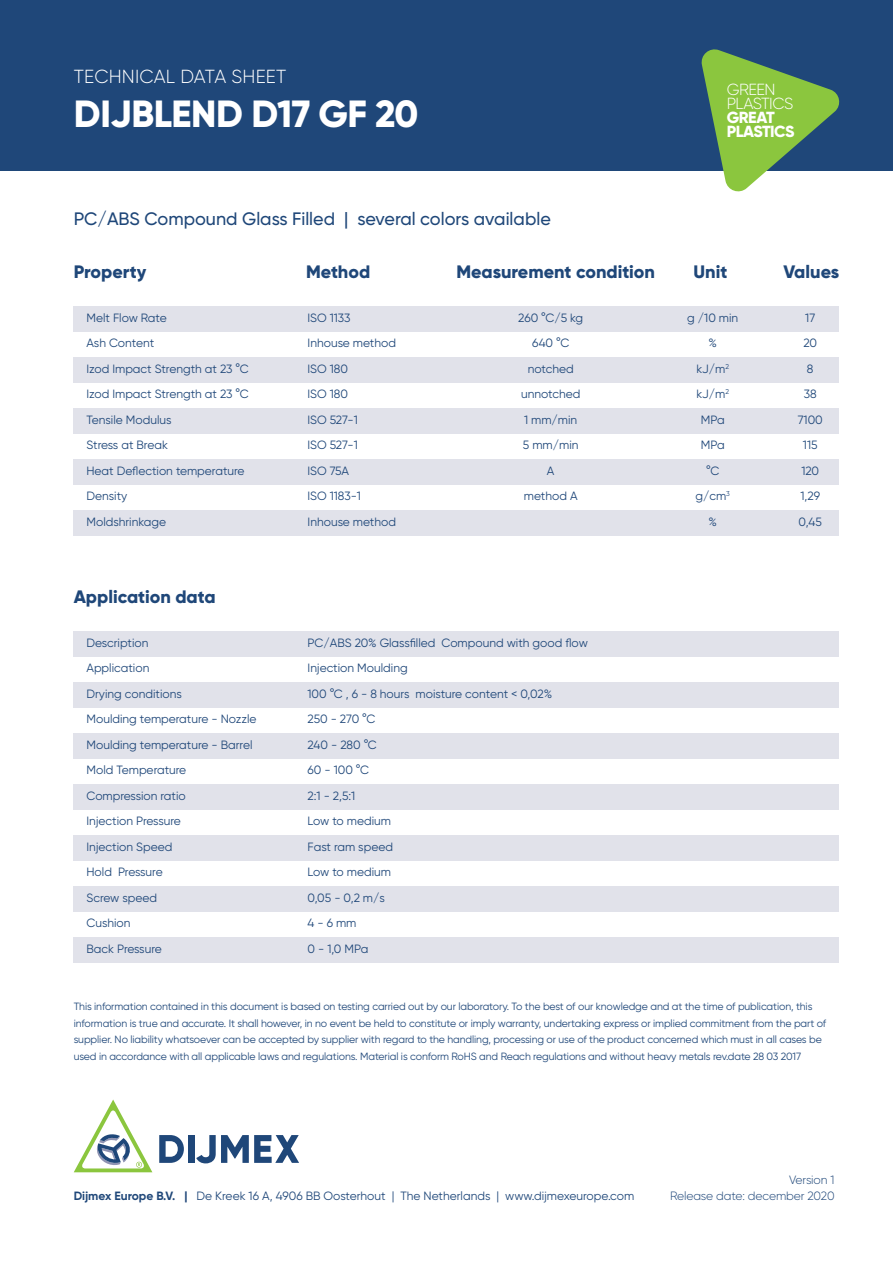
<style>
.page{position:relative;width:893px;height:1263px;background:#fff}
.page>*{position:absolute;margin:0;border:0;box-sizing:border-box;transform-origin:0 0}
.Kop{font:800 37.8px "Gilroy";letter-spacing:-.01em;color:#fff}
.Kop-2{font:300 18.9px "Gilroy";letter-spacing:.01em;color:#fff}
.Kop-3{font:800 18px "Gilroy";color:#1f4779}
.Kop-4{font:500 18px "Gilroy";color:#1f4779}
.t1{font:300 16.05px "Gilroy";letter-spacing:-.03em;color:#fff}
.t2{font:800 16.05px "Gilroy";letter-spacing:-.03em;color:#fff}
.Kop-5{font:12px "Gilroy";color:#1f4779}
.Kop-6{font:300 12px "Gilroy";letter-spacing:-.01em;color:#1f4779}
.Kop-7{font:10.5px/16.5px "Gilroy";letter-spacing:-.01em;color:#1f4779}
.s1{font-weight:700}
</style>
<div class="page">
<div style="left:0;top:0;width:893px;height:170px;background:#1f4779"></div>
<svg style="left:700px;top:49px;width:142px;height:143px"></svg>
<svg style="left:196px;top:1135px;width:103px;height:28px"></svg>
<div style="left:188px;top:1135px;width:6px;height:28px;background:#1f4779"></div>
<svg style="left:159px;top:1135px;width:25px;height:28px"></svg>
<svg style="left:74px;top:1099px;width:78px;height:73px"></svg>
<div style="left:74px;top:631px;width:765px;height:25px;background:#e1e2ea"></div>
<div style="left:74px;top:682px;width:765px;height:25px;background:#e1e2ea"></div>
<div style="left:74px;top:733px;width:765px;height:25px;background:#e1e2ea"></div>
<div style="left:74px;top:784px;width:765px;height:25px;background:#e1e2ea"></div>
<div style="left:74px;top:835px;width:765px;height:25px;background:#e1e2ea"></div>
<div style="left:74px;top:886px;width:765px;height:25px;background:#e1e2ea"></div>
<div style="left:74px;top:937px;width:765px;height:25px;background:#e1e2ea"></div>
<div style="left:74px;top:306px;width:765px;height:25px;background:#e1e2ea"></div>
<div style="left:74px;top:357px;width:765px;height:25px;background:#e1e2ea"></div>
<div style="left:74px;top:408px;width:765px;height:25px;background:#e1e2ea"></div>
<div style="left:74px;top:459px;width:765px;height:26px;background:#e1e2ea"></div>
<div style="left:74px;top:510px;width:765px;height:26px;background:#e1e2ea"></div>
<p class="Kop-2" style="left:74px;top:65px;width:214px">TECHNICAL DATA SHEET</p>
<p class="Kop" style="left:74px;top:90px;width:346px">DIJBLEND D17 GF 20</p>
<p class="Kop-4" style="left:74px;top:208px;width:479px">PC/ABS Compound Glass Filled | several colors available</p>
<p class="t1" style="left:727px;top:80px;width:50px">GREEN</p>
<p class="t1" style="left:727px;top:94px;width:68px">PLASTICS</p>
<p class="t2" style="left:727px;top:107px;width:50px">GREAT</p>
<p class="t2" style="left:727px;top:121px;width:69px">PLASTICS</p>
<p class="Kop-3" style="left:306px;top:260px;width:66px">Method</p>
<p class="Kop-3" style="left:456px;top:260px;width:200px">Measurement condition</p>
<p class="Kop-3" style="left:693px;top:260px;width:35px">Unit</p>
<p class="Kop-3" style="left:783px;top:260px;width:57px">Values</p>
<p class="Kop-3" style="left:74px;top:260px;width:74px">Property</p>
<p class="Kop-5" style="left:86px;top:310px;width:82px">Melt Flow Rate</p>
<p class="Kop-5" style="left:308px;top:310px;width:44px">ISO 1133</p>
<p class="Kop-5" style="left:518px;top:310px;width:66px">260 °C/5 kg</p>
<p class="Kop-5" style="left:687px;top:310px;width:52px">g /10 min</p>
<p class="Kop-5" style="left:805px;top:310px;width:11px">17</p>
<p class="Kop-5" style="left:86px;top:336px;width:69px">Ash Content</p>
<p class="Kop-5" style="left:308px;top:336px;width:90px">Inhouse method</p>
<p class="Kop-5" style="left:532px;top:336px;width:39px">640 °C</p>
<p class="Kop-5" style="left:708px;top:336px;width:10px">%</p>
<p class="Kop-5" style="left:803px;top:336px;width:15px">20</p>
<p class="Kop-5" style="left:86px;top:361px;width:164px">Izod Impact Strength at 23 °C</p>
<p class="Kop-5" style="left:308px;top:361px;width:42px">ISO 180</p>
<p class="Kop-5" style="left:528px;top:361px;width:47px">notched</p>
<p class="Kop-5" style="left:696px;top:361px;width:34px">kJ/m<sup>2</sup></p>
<p class="Kop-5" style="left:807px;top:361px;width:8px">8</p>
<p class="Kop-5" style="left:86px;top:387px;width:164px">Izod Impact Strength at 23 °C</p>
<p class="Kop-5" style="left:308px;top:387px;width:42px">ISO 180</p>
<p class="Kop-5" style="left:521px;top:387px;width:61px">unnotched</p>
<p class="Kop-5" style="left:696px;top:387px;width:34px">kJ/m<sup>2</sup></p>
<p class="Kop-5" style="left:804px;top:387px;width:14px">38</p>
<p class="Kop-5" style="left:86px;top:412px;width:87px">Tensile Modulus</p>
<p class="Kop-5" style="left:308px;top:412px;width:52px">ISO 527-1</p>
<p class="Kop-5" style="left:524px;top:412px;width:55px">1 mm/min</p>
<p class="Kop-5" style="left:701px;top:412px;width:25px">MPa</p>
<p class="Kop-5" style="left:798px;top:412px;width:27px">7100</p>
<p class="Kop-5" style="left:86px;top:438px;width:83px">Stress at Break</p>
<p class="Kop-5" style="left:308px;top:438px;width:52px">ISO 527-1</p>
<p class="Kop-5" style="left:523px;top:438px;width:57px">5 mm/min</p>
<p class="Kop-5" style="left:701px;top:438px;width:25px">MPa</p>
<p class="Kop-5" style="left:803px;top:438px;width:16px">115</p>
<p class="Kop-5" style="left:86px;top:463px;width:160px">Heat Deflection temperature</p>
<p class="Kop-5" style="left:308px;top:463px;width:43px">ISO 75A</p>
<p class="Kop-5" style="left:547px;top:463px;width:9px">A</p>
<p class="Kop-5" style="left:706px;top:463px;width:15px">°C</p>
<p class="Kop-5" style="left:801px;top:463px;width:19px">120</p>
<p class="Kop-5" style="left:86px;top:489px;width:42px">Density</p>
<p class="Kop-5" style="left:308px;top:489px;width:55px">ISO 1183-1</p>
<p class="Kop-5" style="left:524px;top:489px;width:55px">method A</p>
<p class="Kop-5" style="left:695px;top:489px;width:36px">g/cm<sup>3</sup></p>
<p class="Kop-5" style="left:800px;top:489px;width:21px">1,29</p>
<p class="Kop-5" style="left:86px;top:514px;width:81px">Moldshrinkage</p>
<p class="Kop-5" style="left:308px;top:514px;width:90px">Inhouse method</p>
<p class="Kop-5" style="left:708px;top:514px;width:10px">%</p>
<p class="Kop-5" style="left:798px;top:514px;width:25px">0,45</p>
<p class="Kop-3" style="left:74px;top:585px;width:143px">Application data</p>
<p class="Kop-5" style="left:86px;top:635px;width:63px">Description</p>
<p class="Kop-5" style="left:308px;top:635px;width:282px">PC/ABS 20% Glassfilled Compound with good flow</p>
<p class="Kop-5" style="left:86px;top:661px;width:64px">Application</p>
<p class="Kop-5" style="left:308px;top:661px;width:102px">Injection Moulding</p>
<p class="Kop-5" style="left:86px;top:686px;width:97px">Drying conditions</p>
<p class="Kop-5" style="left:308px;top:686px;width:246px">100 °C , 6 - 8 hours moisture content &lt; 0,02%</p>
<p class="Kop-5" style="left:86px;top:712px;width:172px">Moulding temperature - Nozzle</p>
<p class="Kop-5" style="left:308px;top:712px;width:69px">250 - 270 °C</p>
<p class="Kop-5" style="left:86px;top:737px;width:168px">Moulding temperature - Barrel</p>
<p class="Kop-5" style="left:308px;top:737px;width:71px">240 - 280 °C</p>
<p class="Kop-5" style="left:86px;top:763px;width:101px">Mold Temperature</p>
<p class="Kop-5" style="left:308px;top:763px;width:63px">60 - 100 °C</p>
<p class="Kop-5" style="left:86px;top:788px;width:101px">Compression ratio</p>
<p class="Kop-5" style="left:308px;top:788px;width:49px">2:1 - 2,5:1</p>
<p class="Kop-5" style="left:86px;top:814px;width:96px">Injection Pressure</p>
<p class="Kop-5" style="left:308px;top:814px;width:85px">Low to medium</p>
<p class="Kop-5" style="left:86px;top:839px;width:87px">Injection Speed</p>
<p class="Kop-5" style="left:308px;top:839px;width:87px">Fast ram speed</p>
<p class="Kop-5" style="left:86px;top:865px;width:78px">Hold Pressure</p>
<p class="Kop-5" style="left:308px;top:865px;width:85px">Low to medium</p>
<p class="Kop-5" style="left:86px;top:890px;width:72px">Screw speed</p>
<p class="Kop-5" style="left:308px;top:890px;width:79px">0,05 - 0,2 m/s</p>
<p class="Kop-5" style="left:86px;top:916px;width:46px">Cushion</p>
<p class="Kop-5" style="left:308px;top:916px;width:50px">4 - 6 mm</p>
<p class="Kop-5" style="left:86px;top:941px;width:77px">Back Pressure</p>
<p class="Kop-5" style="left:308px;top:941px;width:62px">0 - 1,0 MPa</p>
<p class="Kop-7" style="left:74px;top:998px;width:754px">This information contained in this document is based on testing carried out by our laboratory. To the best of our knowledge and at the time of publication, this information is true and accurate. It shall however, in no event be held to constitute or imply warranty, undertaking express or implied commitment from the part of supplier. No liability whatsoever can be accepted by supplier with regard to the handling, processing or use of the product concerned which must in all cases be used in accordance with all applicable laws and regulations. Material is conform RoHS and Reach regulations and without heavy metals rev.date 28 03 2017</p>
<p class="Kop-5" style="left:74px;top:1189px;width:562px"><span class="s1">Dijmex Europe B.V. |</span> De Kreek 16 A, 4906 BB Oosterhout | The Netherlands | www.dijmexeurope.com</p>
<p class="Kop-6" style="left:789px;top:1172px;width:47px">Version 1</p>
<p class="Kop-6" style="left:670px;top:1189px;width:166px">Release date: december 2020</p>
</div>
